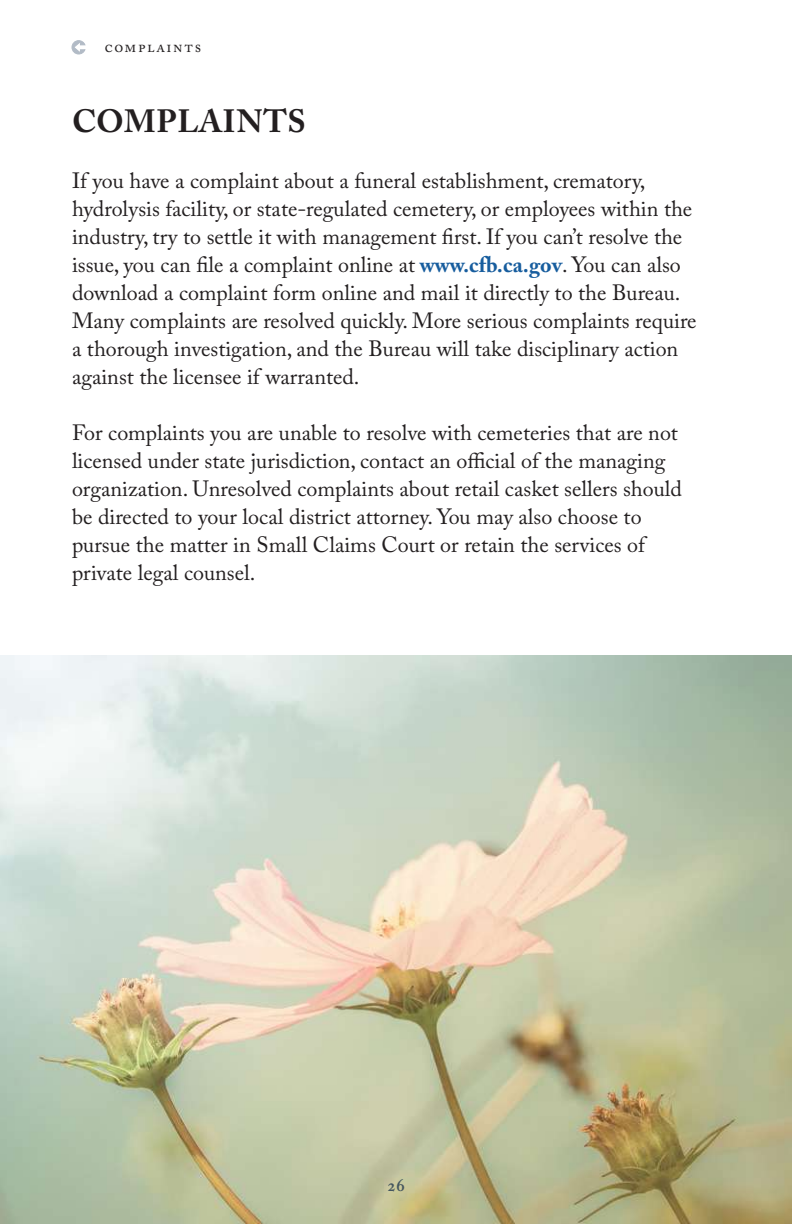
<style>
.page{position:relative;width:792px;height:1224px;background:#fff}
.page>*{position:absolute;margin:0;border:0;box-sizing:border-box;transform-origin:0 0}
.t1{font:700 32px "Adobe Caslon Pro";letter-spacing:.015em;color:#231f20}
.t2{font:22px/28px "Adobe Caslon Pro";color:#231f20}
.t3{font:600 18px "Adobe Caslon Pro";color:#44565f}
.t4{font:16px "Adobe Caslon Pro";letter-spacing:.1em;color:#231f20}
.s1{font-weight:700;color:#175d9e}
</style>
<div class="page">
<img style="left:0;top:655px;width:792px;height:569px">
<svg style="left:72px;top:40px;width:14px;height:14px"></svg>
<p class="t4" style="left:105px;top:37px;width:98px">complaints</p>
<h1 class="t1" style="left:72px;top:102px;width:235px">COMPLAINTS</h1>
<p class="t2" style="left:72px;top:166px;width:626px">If you have a complaint about a funeral establishment, crematory, hydrolysis facility, or state-regulated cemetery, or employees within the industry, try to settle it with management frst. If you can’t resolve the issue, you can fle a complaint online at <span class="s1">www.cfb.ca.gov</span>. You can also download a complaint form online and mail it directly to the Bureau.<br>Many complaints are resolved quickly. More serious complaints require a thorough investigation, and the Bureau will take disciplinary action against the licensee if warranted.</p>
<p class="t2" style="left:72px;top:418px;width:612px">For complaints you are unable to resolve with cemeteries that are not licensed under state jurisdiction, contact an ofcial of the managing organization. Unresolved complaints about retail casket sellers should be directed to your local district attorney. You may also choose to pursue the matter in Small Claims Court or retain the services of private legal counsel.</p>
<p class="t3" style="left:387px;top:1174px;width:19px">26</p>
</div>
